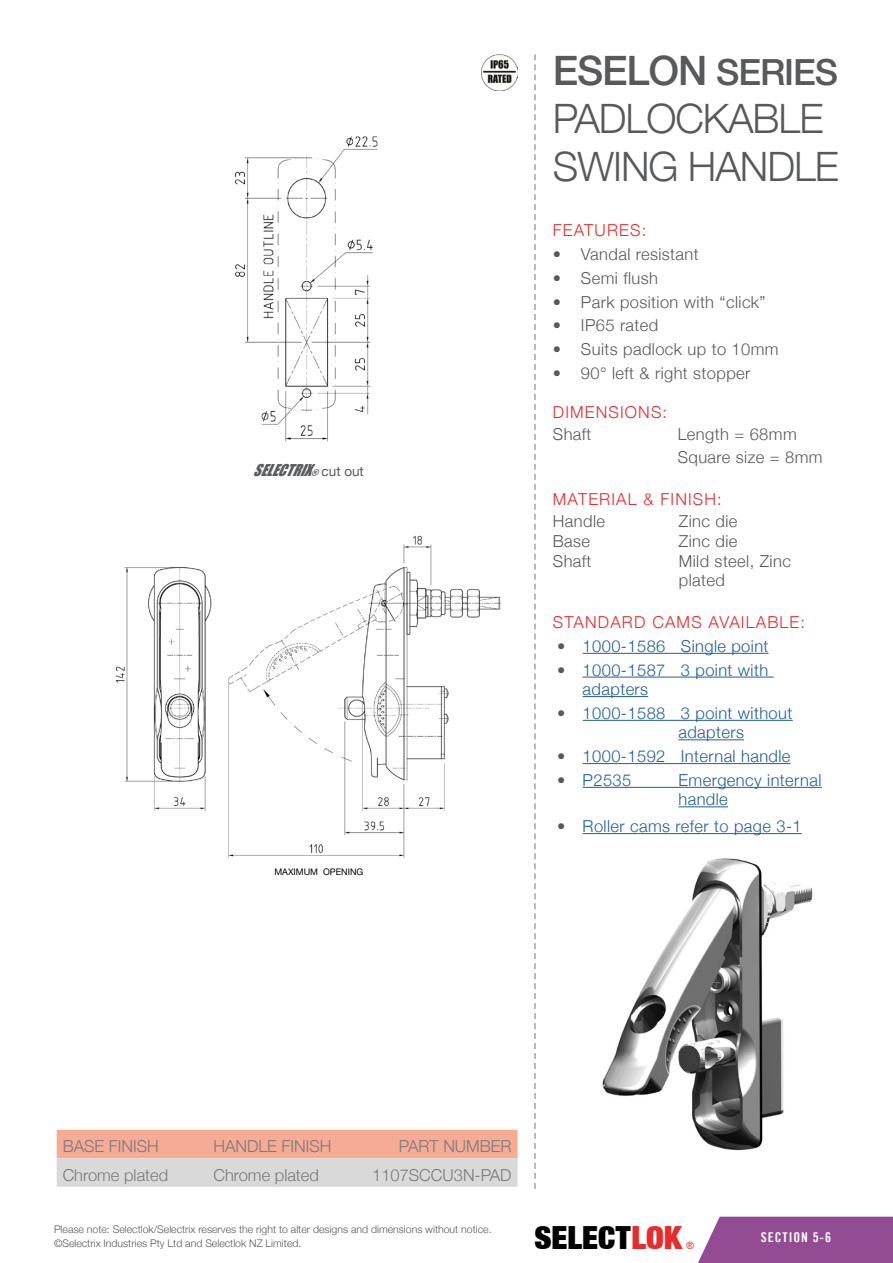
<style>
.page{position:relative;width:893px;height:1263px;background:#fff}
.page>*{position:absolute;margin:0;border:0;box-sizing:border-box;transform-origin:0 0}
.t1{font:300 40.5px/48px "Helvetica Neue";letter-spacing:-.025em;color:#58595b}
.t2{font:500 40.5px "Helvetica Neue LT";letter-spacing:-.03em;color:#58595b}
.t3{font:900 expanded 31.95px "Helvetica Neue LT";color:#000}
.t4{font:300 16.5px/22.5px "Helvetica Neue";letter-spacing:.025em;color:#58595b}
.t5{font:300 16.5px/19.5px "Helvetica Neue";letter-spacing:.025em;color:#215e9e}
.t6{font:300 16.5px "Helvetica Neue";color:#797a7d}
.t7{font:300 16.5px "Helvetica Neue";letter-spacing:.07em;color:#e82c2e}
.t8{font:italic 15px "Impact";color:#5a5b5d;scale:.95 1}
.t9{font:13.5px "Trade Gothic LT Bold Cond Twenty";letter-spacing:.07em;color:#fff}
.t10{font:300 10.5px/13.5px "Helvetica Neue";color:#58595b}
.t11{font:condensed 10.2px "Helvetica Neue LT";color:#e82c2e}
.t12{font:9px "Helvetica Neue";color:#000}
.s1{font-size:9px}
.s2{font-family:"Helvetica Neue";font-style:normal;font-size:13.5px}
.s3{font-size:36px}
.s4{color:#58595b}
.s5{color:#e82c2e}
</style>
<div class="page">
<img style="left:115px;top:535px;width:386px;height:323px">
<img style="left:235px;top:136px;width:143px;height:306px">
<svg style="left:57px;top:1130px;width:461px;height:57px;background:#e7c2b7"></svg>
<hr style="left:583px;top:653px;width:185px;height:1px;background:#215e9e">
<hr style="left:583px;top:677px;width:191px;height:1px;background:#215e9e">
<hr style="left:583px;top:696px;width:65px;height:1px;background:#215e9e">
<hr style="left:583px;top:720px;width:210px;height:1px;background:#215e9e">
<hr style="left:678px;top:739px;width:66px;height:1px;background:#215e9e">
<hr style="left:583px;top:763px;width:207px;height:1px;background:#215e9e">
<hr style="left:583px;top:787px;width:239px;height:1px;background:#215e9e">
<hr style="left:678px;top:806px;width:50px;height:1px;background:#215e9e">
<hr style="left:583px;top:833px;width:219px;height:1px;background:#215e9e">
<img style="left:482px;top:54px;width:36px;height:37px">
<img style="left:602px;top:858px;width:211px;height:293px">
<svg style="left:534px;top:54px;width:2px;height:1135px"></svg>
<div style="left:698px;top:1217px;width:195px;height:46px;background:#934c93"></div>
<p class="t8" style="left:253px;top:459px;width:118px">SELECTRIX<span class="s1">®</span> <span class="s2">c u t o u t</span></p>
<p class="t12" style="left:274px;top:865px;width:91px">MAXIMUM OPENING</p>
<h1 class="t2" style="left:553px;top:47px;width:287px">ESELON <span class="s3">SERIES</span></h1>
<h1 class="t1" style="left:553px;top:92px;width:287px">PADLOCKABLE<br>SWING HANDLE</h1>
<p class="t7" style="left:553px;top:217px;width:95px">FEATURES:</p>
<p class="t4" style="left:553px;top:242px;width:147px">• Vandal resistant</p>
<p class="t4" style="left:553px;top:266px;width:107px">• Semi flush</p>
<p class="t4" style="left:553px;top:289px;width:214px">• Park position with “click”</p>
<p class="t4" style="left:553px;top:313px;width:107px">• IP65 rated</p>
<p class="t4" style="left:553px;top:337px;width:227px">• Suits padlock up to 10mm</p>
<p class="t4" style="left:553px;top:361px;width:199px">• 90° left &amp; right stopper</p>
<p class="t7" style="left:553px;top:399px;width:116px">DIMENSIONS:</p>
<p class="t4" style="left:553px;top:422px;width:40px">Shaft</p>
<p class="t4" style="left:678px;top:422px;width:146px">Length = 68mm<br>Square size = 8mm</p>
<p class="t7" style="left:553px;top:486px;width:170px">MATERIAL &amp; FINISH:</p>
<p class="t4" style="left:553px;top:509px;width:54px">Handle</p>
<p class="t4" style="left:679px;top:509px;width:60px">Zinc die</p>
<p class="t4" style="left:553px;top:529px;width:39px">Base</p>
<p class="t4" style="left:679px;top:529px;width:60px">Zinc die</p>
<p class="t4" style="left:553px;top:548px;width:40px">Shaft</p>
<p class="t4" style="left:679px;top:550px;width:114px;line-height:19.5px">Mild steel, Zinc plated</p>
<p class="t7" style="left:553px;top:609px;width:254px">STANDARD CAMS AVAILABLE:</p>
<p class="t5" style="left:557px;top:635px;width:213px"><span class="s4">•</span> 1000-1586 Single point</p>
<p class="t5" style="left:583px;top:659px;width:187px;text-indent:-26px"><span class="s4">•</span> 1000-1587 3 point with adapters</p>
<p class="t5" style="left:678px;top:702px;width:115px;text-indent:-121px"><span class="s4">•</span> 1000-1588 3 point without adapters</p>
<p class="t5" style="left:557px;top:745px;width:235px"><span class="s4">•</span> 1000-1592 Internal handle</p>
<p class="t5" style="left:557px;top:769px;width:76px"><span class="s4">•</span> P2535</p>
<p class="t5" style="left:678px;top:769px;width:145px">Emergency internal handle</p>
<p class="t5" style="left:557px;top:815px;width:246px"><span class="s4">•</span> Roller cams refer to page 3-1</p>
<p class="t6" style="left:63px;top:1133px;width:97px">BASE FINISH</p>
<p class="t6" style="left:213px;top:1133px;width:119px">HANDLE FINISH</p>
<p class="t6" style="left:399px;top:1133px;width:114px">PART NUMBER</p>
<p class="t6" style="left:63px;top:1161px;width:107px">Chrome plated</p>
<p class="t6" style="left:213px;top:1161px;width:107px">Chrome plated</p>
<p class="t6" style="left:372px;top:1161px;width:141px">1107SCCU3N-PAD</p>
<p class="t10" style="left:54px;top:1222px;width:439px">Please note: Selectlok/Selectrix reserves the right to alter designs and dimensions without notice. ©Selectrix Industries Pty Ltd and Selectlok NZ Limited.</p>
<h2 class="t3" style="left:534px;top:1217px;width:149px">SELECT<span class="s5">LOK</span></h2>
<p class="t11" style="left:686px;top:1240px;width:10px">®</p>
<p class="t9" style="left:761px;top:1228px;width:72px">SECTION 5-6</p>
</div>
